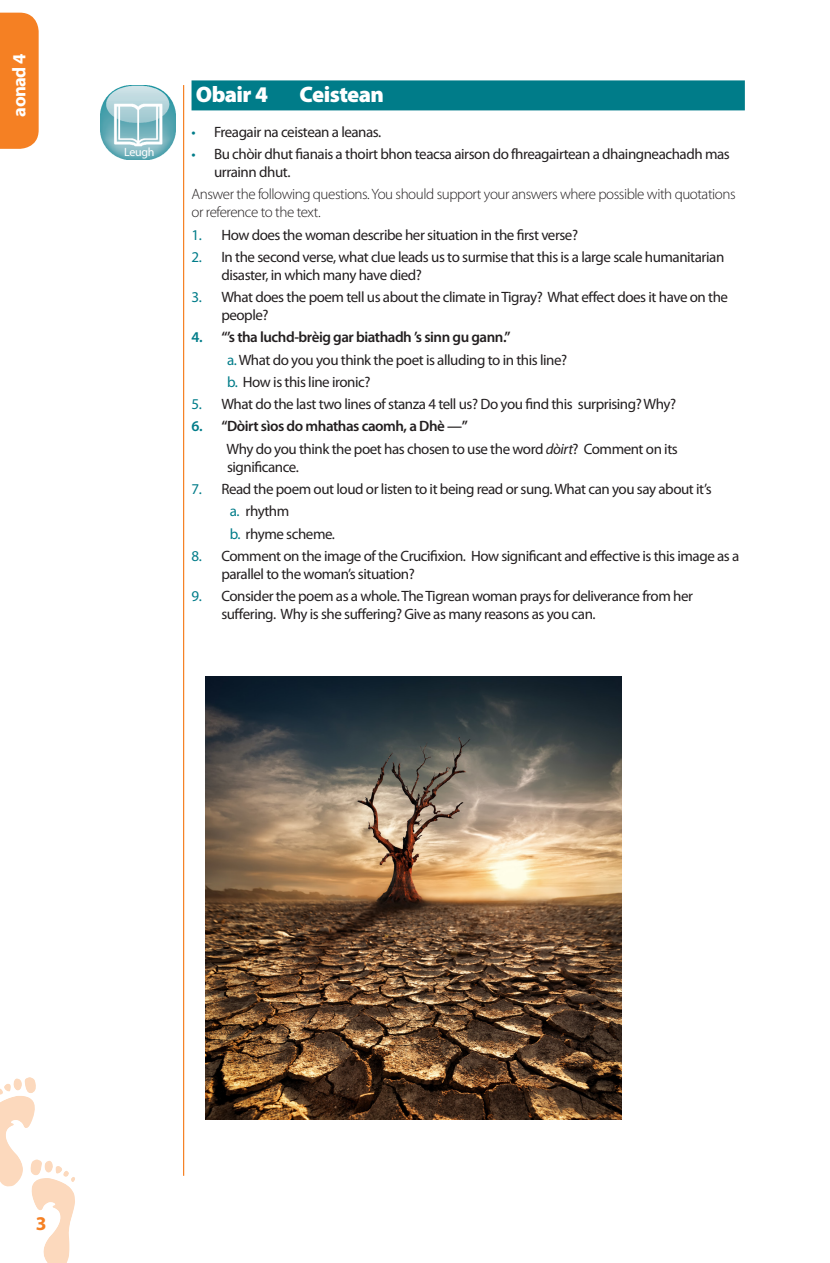
<style>
.page{position:relative;width:830px;height:1263px;background:#fff}
.page>*{position:absolute;margin:0;border:0;box-sizing:border-box;transform-origin:0 0}
.section_sub_1_line{font:900 22.5px "Myriad Pro";letter-spacing:-.025em;color:#fff}
.module_hd_1{font:700 19.5px "Myriad Pro";color:#f58023}
.section_hd2{font:700 18.6px "Myriad Pro";letter-spacing:-.03em;color:#fff}
.body_gen{font:15px/18px "Myriad Pro";letter-spacing:-.03em;color:#231f20}
.body_english{font:300 15px/18px "Myriad Pro";letter-spacing:-.03em;color:#231f20}
.t1{font:600 15px "Myriad Pro";letter-spacing:-.03em;color:#231f20}
.body_gen-2{font:12px "Myriad Pro";letter-spacing:-.03em;color:#fff}
.s1{color:#007c89}
.s2{font-style:italic}
</style>
<div class="page">
<hr style="left:183px;top:85px;width:1px;height:1091px;background:#f58023">
<div style="left:191px;top:80px;width:553px;height:30px;background:#007c89"></div>
<img style="left:101px;top:85px;width:74px;height:75px">
<img style="left:206px;top:676px;width:415px;height:444px">
<img style="left:31px;top:1159px;width:44px;height:104px">
<img style="left:0;top:1077px;width:37px;height:110px">
<div style="left:0;top:13px;width:39px;height:136px;background:#f58023"></div>
<p class="section_hd2" style="left:7px;top:117px;width:65px;rotate:-90deg">aonad 4</p>
<p class="body_gen-2" style="left:124px;top:145px;width:32px">Leugh</p>
<p class="section_sub_1_line" style="left:196px;top:82px;width:74px">Obair 4</p>
<p class="section_sub_1_line" style="left:299px;top:82px;width:86px">Ceistean</p>
<p class="body_gen" style="left:191px;top:123px;width:191px"><span class="s1">•</span> Freagair na ceistean a leanas.</p>
<p class="body_gen" style="left:214px;top:145px;width:517px;text-indent:-23px"><span class="s1">•</span> Bu chòir dhut fianais a thoirt bhon teacsa airson do fhreagairtean a dhaingneachadh mas urrainn dhut.</p>
<p class="body_english" style="left:191px;top:185px;width:545px">Answer the following questions. You should support your answers where possible with quotations or reference to the text.</p>
<p class="body_gen" style="left:191px;top:225px;width:388px"><span class="s1">1.</span> How does the woman describe her situation in the first verse?</p>
<p class="body_gen" style="left:221px;top:248px;width:504px;text-indent:-30px"><span class="s1">2.</span> In the second verse, what clue leads us to surmise that this is a large scale humanitarian disaster, in which many have died?</p>
<p class="body_gen" style="left:221px;top:288px;width:508px;text-indent:-30px"><span class="s1">3.</span> What does the poem tell us about the climate in Tigray? What effect does it have on the people?</p>
<p class="t1" style="left:191px;top:328px;width:320px"><span class="s1">4.</span> “’s tha luchd-brèig gar biathadh ’s sinn gu gann.”</p>
<p class="body_gen" style="left:227px;top:350px;width:341px"><span class="s1">a.</span> What do you you think the poet is alluding to in this line?</p>
<p class="body_gen" style="left:227px;top:373px;width:145px"><span class="s1">b.</span> How is this line ironic?</p>
<p class="body_gen" style="left:191px;top:395px;width:486px"><span class="s1">5.</span> What do the last two lines of stanza 4 tell us? Do you find this surprising? Why?</p>
<p class="t1" style="left:191px;top:417px;width:277px"><span class="s1">6.</span> “Dòirt sìos do mhathas caomh, a Dhè —”</p>
<p class="body_gen" style="left:226px;top:439px;width:452px">Why do you think the poet has chosen to use the word <span class="s2">dòirt</span>? Comment on its significance.</p>
<p class="body_gen" style="left:191px;top:480px;width:521px"><span class="s1">7.</span> Read the poem out loud or listen to it being read or sung. What can you say about it’s</p>
<p class="body_gen" style="left:230px;top:502px;width:61px"><span class="s1">a.</span> rhythm</p>
<p class="body_gen" style="left:230px;top:524px;width:107px"><span class="s1">b.</span> rhyme scheme.</p>
<p class="body_gen" style="left:221px;top:546px;width:519px;text-indent:-30px"><span class="s1">8.</span> Comment on the image of the Crucifixion. How significant and effective is this image as a parallel to the woman’s situation?</p>
<p class="body_gen" style="left:221px;top:587px;width:473px;text-indent:-30px"><span class="s1">9.</span> Consider the poem as a whole. The Tigrean woman prays for deliverance from her suffering. Why is she suffering? Give as many reasons as you can.</p>
<p class="module_hd_1" style="left:36px;top:1211px;width:12px">3</p>
</div>
